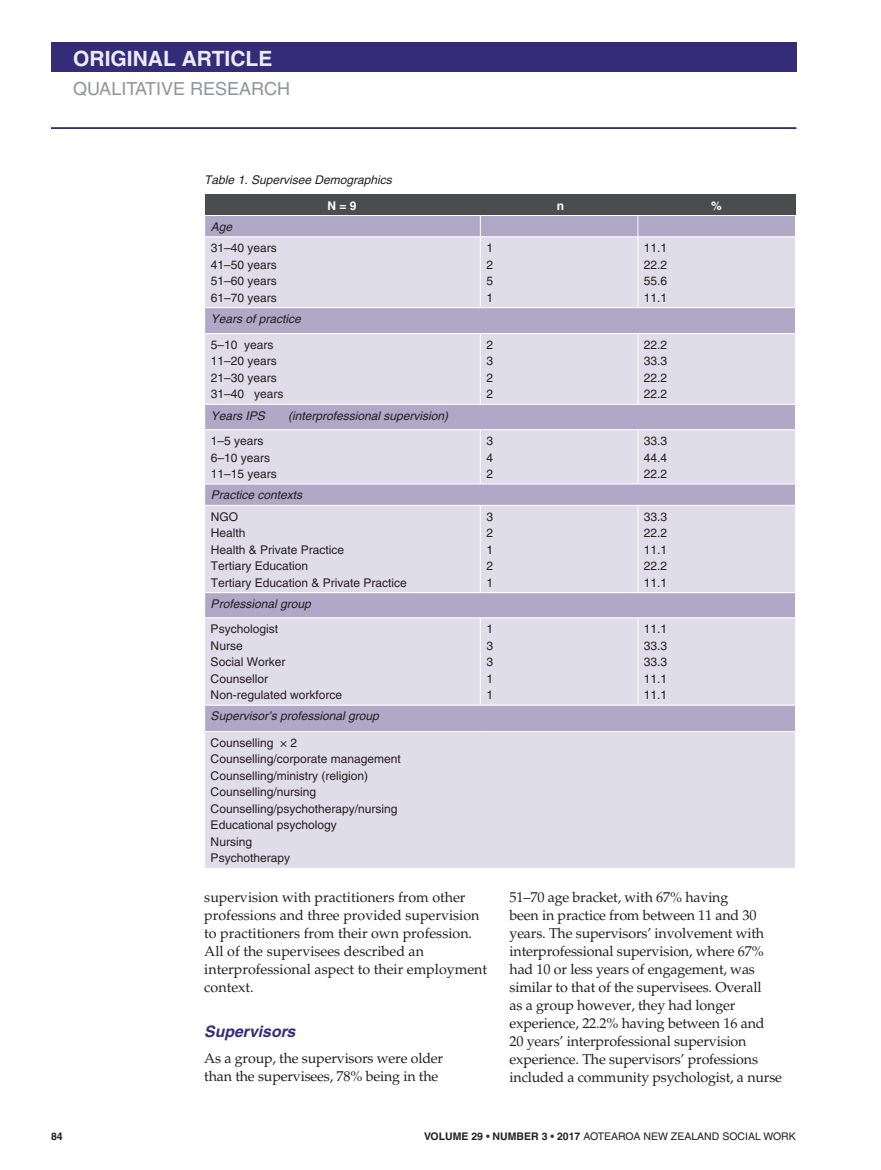
<style>
.page{position:relative;width:881px;height:1170px;background:#fff}
.page>*{position:absolute;margin:0;border:0;box-sizing:border-box;transform-origin:0 0}
.t1{font:700 21px "Helvetica";color:#edebf5}
.t2{font:18px "Helvetica";color:#939598}
.t3{font:italic 700 15.75px "Helvetica";color:#352c79}
.t4{font:14.25px/18px "Palatino";letter-spacing:-.01em;color:#231f20}
.t5{font:12px/16.5px "Helvetica";color:#231f20;text-align:justify}
.t6{font:italic 12px "Helvetica";color:#231f20}
.t7{font:700 12px "Helvetica";color:#fff}
.t8{font:10.5px "Helvetica";color:#231f20}
.t9{font:700 10.5px "Helvetica";color:#231f20}
.s1{font-weight:700}
.s2{font-weight:700;color:#352c79}
</style>
<div class="page">
<div style="left:51px;top:43px;width:745px;height:29px;background:#352c79"></div>
<hr style="left:51px;top:127px;width:745px;height:2px;background:#352c79">
<div style="left:204px;top:194px;width:591px;height:21px;background:#4b4c4d"></div>
<div style="left:205px;top:216px;width:589px;height:20px;background:#afa8c7"></div>
<svg style="left:205px;top:237px;width:589px;height:630px;background:#d6d3e3"></svg>
<svg style="left:480px;top:216px;width:1px;height:20px"></svg>
<svg style="left:637px;top:216px;width:1px;height:20px"></svg>
<svg style="left:794px;top:216px;width:1px;height:20px"></svg>
<hr style="left:480px;top:237px;width:1px;height:70px;background:#fff">
<hr style="left:637px;top:237px;width:1px;height:70px;background:#fff">
<hr style="left:204px;top:307px;width:276px;height:1px;background:#fff">
<hr style="left:480px;top:307px;width:315px;height:1px;background:#fff">
<svg style="left:794px;top:308px;width:1px;height:25px"></svg>
<hr style="left:204px;top:333px;width:276px;height:1px;background:#fff">
<hr style="left:480px;top:333px;width:157px;height:1px;background:#fff">
<hr style="left:480px;top:334px;width:1px;height:70px;background:#fff">
<hr style="left:637px;top:333px;width:158px;height:1px;background:#fff">
<hr style="left:637px;top:334px;width:1px;height:70px;background:#fff">
<hr style="left:204px;top:404px;width:276px;height:1px;background:#fff">
<hr style="left:480px;top:404px;width:315px;height:1px;background:#fff">
<svg style="left:794px;top:405px;width:1px;height:24px"></svg>
<hr style="left:204px;top:429px;width:276px;height:1px;background:#fff">
<hr style="left:480px;top:429px;width:157px;height:1px;background:#fff">
<hr style="left:480px;top:430px;width:1px;height:53px;background:#fff">
<hr style="left:637px;top:429px;width:158px;height:1px;background:#fff">
<hr style="left:637px;top:430px;width:1px;height:53px;background:#fff">
<hr style="left:204px;top:483px;width:276px;height:1px;background:#fff">
<hr style="left:480px;top:483px;width:315px;height:1px;background:#fff">
<svg style="left:794px;top:484px;width:1px;height:21px"></svg>
<hr style="left:204px;top:505px;width:276px;height:1px;background:#fff">
<hr style="left:480px;top:505px;width:157px;height:1px;background:#fff">
<hr style="left:480px;top:505px;width:1px;height:87px;background:#fff">
<hr style="left:637px;top:505px;width:158px;height:1px;background:#fff">
<hr style="left:637px;top:505px;width:1px;height:87px;background:#fff">
<hr style="left:204px;top:592px;width:276px;height:1px;background:#fff">
<hr style="left:480px;top:592px;width:315px;height:1px;background:#fff">
<svg style="left:794px;top:593px;width:1px;height:24px"></svg>
<hr style="left:204px;top:617px;width:276px;height:1px;background:#fff">
<hr style="left:480px;top:617px;width:157px;height:1px;background:#fff">
<hr style="left:480px;top:618px;width:1px;height:86px;background:#fff">
<hr style="left:637px;top:617px;width:158px;height:1px;background:#fff">
<hr style="left:637px;top:618px;width:1px;height:86px;background:#fff">
<hr style="left:204px;top:704px;width:276px;height:1px;background:#fff">
<hr style="left:480px;top:704px;width:315px;height:1px;background:#fff">
<svg style="left:794px;top:705px;width:1px;height:26px"></svg>
<hr style="left:204px;top:731px;width:276px;height:1px;background:#fff">
<hr style="left:480px;top:731px;width:315px;height:1px;background:#fff">
<h1 class="t1" style="left:73px;top:50px;width:201px">ORIGINAL ARTICLE</h1>
<p class="t2" style="left:73px;top:82px;width:218px">QUALITATIVE RESEARCH</p>
<p class="t6" style="left:204px;top:175px;width:189px">Table 1. Supervisee Demographics</p>
<p class="t7" style="left:327px;top:201px;width:31px">N = 9</p>
<p class="t7" style="left:556px;top:201px;width:9px">n</p>
<p class="t7" style="left:711px;top:201px;width:12px">%</p>
<p class="t6" style="left:210px;top:222px;width:23px">Age</p>
<p class="t5" style="left:210px;top:241px;width:68px">31–40 years 41–50 years 51–60 years 61–70 years</p>
<p class="t5" style="left:486px;top:241px;width:8px">1<br>2<br>5<br>1</p>
<p class="t5" style="left:643px;top:241px;width:25px">11.1<br>22.2<br>55.6<br>11.1</p>
<p class="t6" style="left:210px;top:314px;width:92px">Years of practice</p>
<p class="t5" style="left:210px;top:337px;width:74px;text-align:left">5–10 years<br>11–20 years<br>21–30 years<br>31–40 years</p>
<p class="t5" style="left:486px;top:337px;width:8px">2<br>3<br>2<br>2</p>
<p class="t5" style="left:643px;top:337px;width:25px">22.2<br>33.3<br>22.2<br>22.2</p>
<p class="t6" style="left:210px;top:411px;width:56px">Years IPS</p>
<p class="t6" style="left:288px;top:411px;width:162px">(interprofessional supervision)</p>
<p class="t5" style="left:210px;top:433px;width:68px;text-align:left">1–5 years<br>6–10 years<br>11–15 years</p>
<p class="t5" style="left:486px;top:433px;width:8px">3<br>4<br>2</p>
<p class="t5" style="left:643px;top:433px;width:25px">33.3<br>44.4<br>22.2</p>
<p class="t6" style="left:210px;top:490px;width:93px">Practice contexts</p>
<p class="t5" style="left:210px;top:509px;width:198px;text-align:left">NGO<br>Health<br>Health &amp; Private Practice<br>Tertiary Education<br>Tertiary Education &amp; Private Practice</p>
<p class="t5" style="left:486px;top:509px;width:8px">3<br>2<br>1<br>2<br>1</p>
<p class="t5" style="left:643px;top:509px;width:25px">33.3<br>22.2<br>11.1<br>22.2<br>11.1</p>
<p class="t6" style="left:210px;top:599px;width:102px">Professional group</p>
<p class="t5" style="left:210px;top:621px;width:133px;text-align:left">Psychologist<br>Nurse<br>Social Worker<br>Counsellor<br>Non-regulated workforce</p>
<p class="t5" style="left:486px;top:621px;width:8px">1<br>3<br>3<br>1<br>1</p>
<p class="t5" style="left:643px;top:621px;width:25px">11.1<br>33.3<br>33.3<br>11.1<br>11.1</p>
<p class="t6" style="left:210px;top:711px;width:170px">Supervisor’s professional group</p>
<p class="t5" style="left:210px;top:735px;width:192px;text-align:left">Counselling × 2<br>Counselling/corporate management<br>Counselling/ministry (religion)<br>Counselling/nursing<br>Counselling/psychotherapy/nursing<br>Educational psychology<br>Nursing<br>Psychotherapy</p>
<p class="t4" style="left:509px;top:889px;width:274px">51–70 age bracket, with 67% having<br>been in practice from between 11 and 30 years. The supervisors’ involvement with interprofessional supervision, where 67% had 10 or less years of engagement, was similar to that of the supervisees. Overall<br>as a group however, they had longer experience, 22.2% having between 16 and 20 years’ interprofessional supervision experience. The supervisors’ professions included a community psychologist, a nurse</p>
<p class="t4" style="left:204px;top:889px;width:284px">supervision with practitioners from other professions and three provided supervision to practitioners from their own profession.<br>All of the supervisees described an interprofessional aspect to their employment context.</p>
<p class="t3" style="left:204px;top:1025px;width:92px">Supervisors</p>
<p class="t4" style="left:204px;top:1050px;width:240px">As a group, the supervisors were older than the supervisees, 78% being in the</p>
<p class="t9" style="left:51px;top:1132px;width:13px">84</p>
<p class="t8" style="left:424px;top:1132px;width:373px"><span class="s1">VOLUME 29</span> <span class="s2">•</span> <span class="s1">NUMBER 3</span> <span class="s2">•</span> <span class="s1">2017</span> AOTEAROA NEW ZEALAND SOCIAL WORK</p>
</div>
